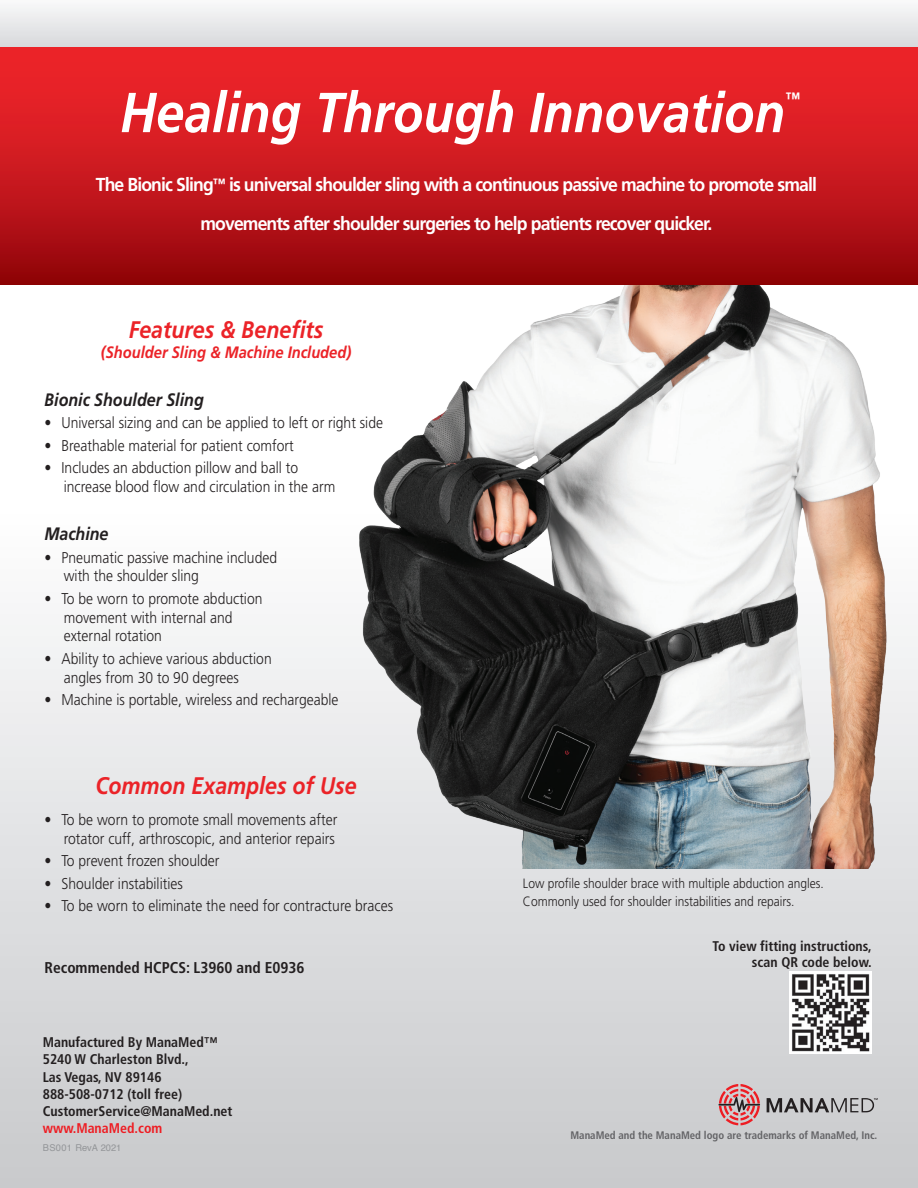
<style>
.page{position:relative;width:918px;height:1188px;background:#fff}
.page>*{position:absolute;margin:0;border:0;box-sizing:border-box;transform-origin:0 0}
.t1{font:italic 700 56.25px "Frutiger";color:#fff;scale:.89 1}
.t2{font:italic 700 24px "Frutiger";color:#eb2328;scale:.89 1}
.t3{font:700 18.75px/39px "Frutiger";letter-spacing:-.05em;color:#fff;text-align:center;scale:.94 1}
.t4{font:italic 700 18px "Frutiger";color:#231f20;scale:.89 1}
.t5{font:italic 700 16.5px "Frutiger";color:#eb2328;scale:.89 1}
.t6{font:italic 700 16.5px "Frutiger";color:#fff;scale:.89 1}
.t7{font:300 15.6px/18.8px "Frutiger";color:#231f20;scale:.89 1}
.t8{font:700 condensed 15.6px "Frutiger";color:#231f20}
.t9{font:700 condensed 14.1px/17.2px "Frutiger";color:#231f20}
.t10{font:700 condensed 14.1px "Frutiger";color:#ee1d23}
.t11{font:300 13.5px/18px "Frutiger";color:#231f20;scale:.89 1}
.t12{font:700 condensed 10.95px "Frutiger";color:#636366}
.t13{font:9.45px "Helvetica";color:#939598}
</style>
<div class="page">
<svg style="left:0;top:7px;width:918px;height:40px"></svg>
<div style="left:0;top:491px;width:918px;height:697px;background:linear-gradient(to bottom,#fff,#c8c9cb)"></div>
<svg style="left:718px;top:1084px;width:42px;height:41px"></svg>
<svg style="left:767px;top:1098px;width:111px;height:14px"></svg>
<img style="left:342px;top:284px;width:567px;height:584px">
<div style="left:0;top:47px;width:918px;height:237px;background:linear-gradient(to bottom,#f9292e,#98080d)"></div>
<img style="left:789px;top:972px;width:82px;height:82px">
<h1 class="t1" style="left:120px;top:80px;width:749px">Healing Through Innovation</h1>
<p class="t6" style="left:785px;top:88px;width:18px">™</p>
<p class="t3" style="left:96px;top:165px;width:769px">The Bionic Sling<sup>™</sup> is universal shoulder sling with a continuous passive machine to promote small movements after shoulder surgeries to help patients recover quicker.</p>
<h2 class="t2" style="left:129px;top:316px;width:220px">Features &amp; Benefits</h2>
<p class="t5" style="left:101px;top:342px;width:283px">(Shoulder Sling &amp; Machine Included)</p>
<p class="t4" style="left:44px;top:389px;width:181px">Bionic Shoulder Sling</p>
<p class="t7" style="left:44px;top:413px;width:382px">• Universal sizing and can be applied to left or right side</p>
<p class="t7" style="left:44px;top:436px;width:282px">• Breathable material for patient comfort</p>
<p class="t7" style="left:64px;top:458px;width:307px;text-indent:-19px">• Includes an abduction pillow and ball to increase blood flow and circulation in the arm</p>
<p class="t4" style="left:44px;top:523px;width:74px">Machine</p>
<p class="t7" style="left:64px;top:548px;width:241px;text-indent:-19px">• Pneumatic passive machine included with the shoulder sling</p>
<p class="t7" style="left:64px;top:589px;width:225px;text-indent:-19px">• To be worn to promote abduction movement with internal and external rotation</p>
<p class="t7" style="left:64px;top:649px;width:235px;text-indent:-19px">• Ability to achieve various abduction angles from 30 to 90 degrees</p>
<p class="t7" style="left:44px;top:690px;width:332px">• Machine is portable, wireless and rechargeable</p>
<h2 class="t2" style="left:96px;top:771px;width:295px">Common Examples of Use</h2>
<p class="t7" style="left:44px;top:810px;width:331px;text-align:right">• To be worn to promote small movements after rotator cuff, arthroscopic, and anterior repairs</p>
<p class="t7" style="left:44px;top:852px;width:198px">• To prevent frozen shoulder</p>
<p class="t7" style="left:44px;top:874px;width:157px">• Shoulder instabilities</p>
<p class="t7" style="left:44px;top:897px;width:393px">• To be worn to eliminate the need for contracture braces</p>
<p class="t8" style="left:44px;top:958px;width:262px">Recommended HCPCS: L3960 and E0936</p>
<p class="t9" style="left:43px;top:1034px;width:191px">Manufactured By ManaMed™<br>5240 W Charleston Blvd.,<br>Las Vegas, NV 89146<br>888-508-0712 (toll free)<br>CustomerService@ManaMed.net</p>
<p class="t10" style="left:43px;top:1120px;width:121px">www.ManaMed.com</p>
<p class="t13" style="left:43px;top:1140px;width:80px">BS001 RevA 2021</p>
<p class="t11" style="left:523px;top:874px;width:340px">Low profile shoulder brace with multiple abduction angles.<br>Commonly used for shoulder instabilities and repairs.</p>
<p class="t9" style="left:712px;top:939px;width:161px;line-height:15.6px;text-align:right">To view fitting instructions, scan QR code below.</p>
<p class="t12" style="left:570px;top:1129px;width:308px">ManaMed and the ManaMed logo are trademarks of ManaMed, Inc.</p>
</div>
